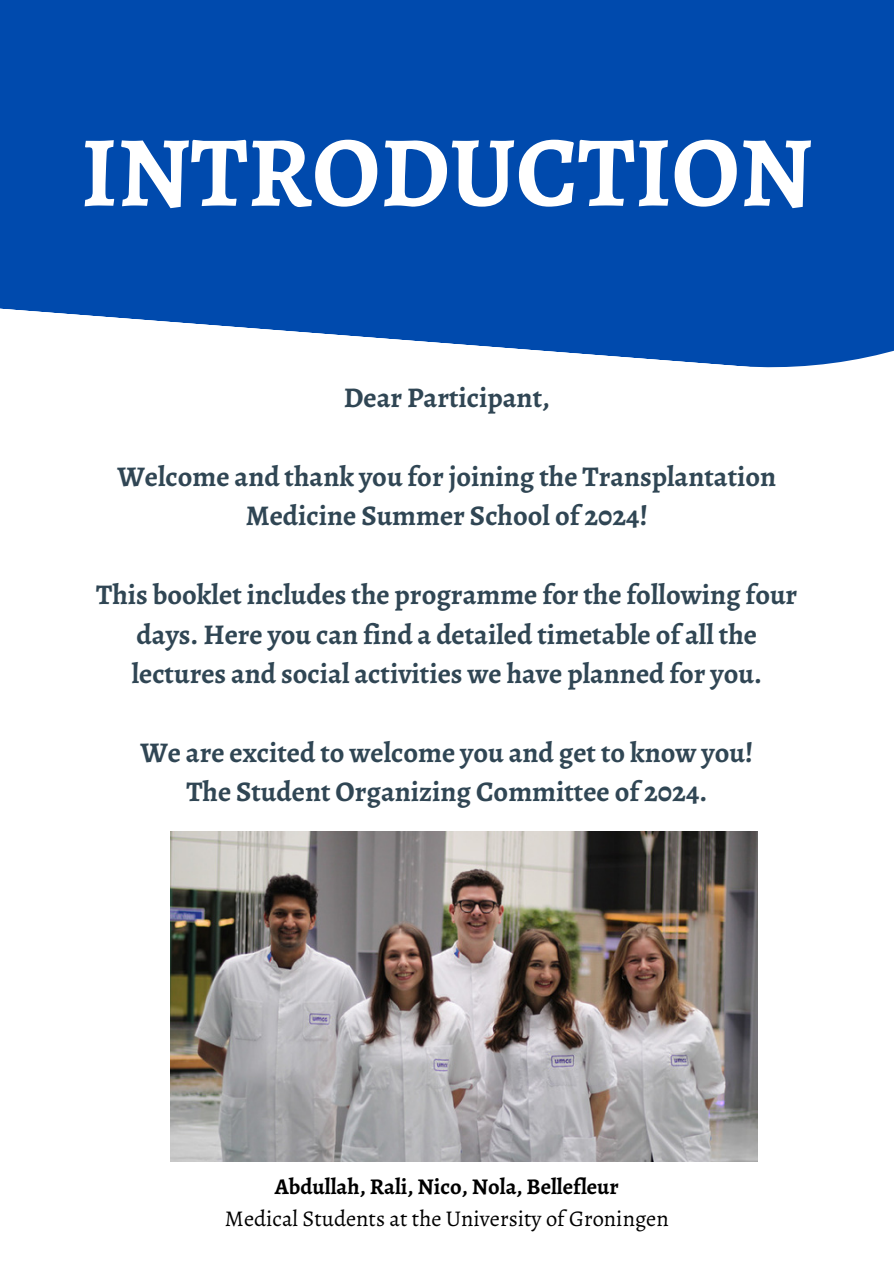
<style>
.page{position:relative;width:894px;height:1264px;background:#fff}
.page>*{position:absolute;margin:0;border:0;box-sizing:border-box;transform-origin:0 0}
.t1{font:700 100.5px "Alegreya";color:#fff}
.t2{font:700 28.5px/39.3px "Alegreya";color:#304654;text-align:center}
.t3{font:22.5px "Alegreya";color:#000}
.t4{font:700 22.5px "Alegreya";color:#000}
</style>
<div class="page">
<svg style="left:0;top:0;width:893px;height:368px;fill:#004aad"></svg>
<img style="left:170px;top:831px;width:587px;height:329px">
<p class="t1" style="left:81px;top:103px;width:733px">INTRODUCTION</p>
<h1 class="t2" style="left:344px;top:378px;width:207px">Dear Participant,</h1>
<h2 class="t2" style="left:117px;top:457px;width:660px">Welcome and thank you for joining the Transplantation<br>Medicine Summer School of 2024!</h2>
<h2 class="t2" style="left:96px;top:575px;width:702px">This booklet includes the programme for the following four days. Here you can find a detailed timetable of all the lectures and social activities we have planned for you.</h2>
<h2 class="t2" style="left:140px;top:732px;width:614px">We are excited to welcome you and get to know you!<br>The Student Organizing Committee of 2024.</h2>
<p class="t4" style="left:275px;top:1171px;width:345px">Abdullah, Rali, Nico, Nola, Bellefleur</p>
<p class="t3" style="left:225px;top:1202px;width:445px">Medical Students at the University of Groningen</p>
</div>
